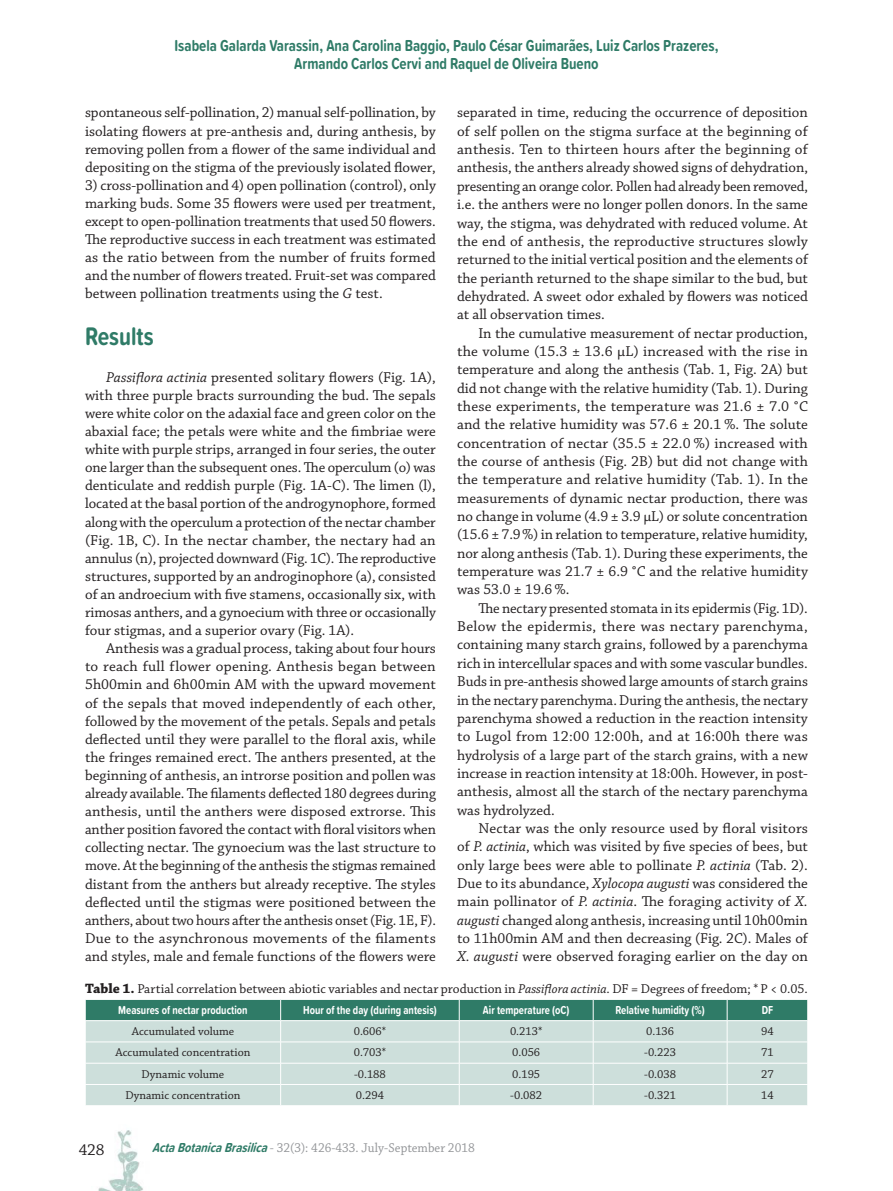
<style>
.page{position:relative;width:893px;height:1191px;background:#fff}
.page>*{position:absolute;margin:0;border:0;box-sizing:border-box;transform-origin:0 0}
.SUBTÍTULOS{font:700 26.4px "Proxima Soft Cond";color:#2f7b67;scale:.91 1}
.t1{font:700 16.5px/18px "Proxima Soft Cond";color:#2f7b67;text-align:center;scale:.91 1}
.t2{font:16.5px "Chaparral Pro";color:#231f20}
.MIOLO{font:15px/18.3px "Chaparral Pro";color:#231f20;text-align:justify}
.LEGENDA_-_Tabela_e_F{font:13.5px "Chaparral Pro";color:#231f20}
.t3{font:13.5px "Chaparral Pro";color:#939598;scale:.95 1}
.TABELA_ACTA_corpo{font:12px "Chaparral Pro";color:#231f20}
.TABELA_ACTA_titulo{font:700 12px "Proxima Soft Cond";color:#fff;scale:.9 1}
.s1{font-style:italic}
.s2{font-weight:700;font-size:14.25px}
.s3{font-family:"Proxima Soft Cond";font-weight:700;font-style:italic;color:#2f7b67}
</style>
<div class="page">
<img style="left:98px;top:1130px;width:45px;height:61px">
<svg style="left:85px;top:999px;width:723px;height:106px;background:#b1cdc7"></svg>
<p class="t1" style="left:175px;top:36px;width:599px">Isabela Galarda Varassin, Ana Carolina Baggio, Paulo César Guimarães, Luiz Carlos Prazeres,<br>Armando Carlos Cervi and Raquel de Oliveira Bueno</p>
<p class="MIOLO" style="left:85px;top:104px;width:352px">spontaneous self-pollination, 2) manual self-pollination, by isolating flowers at pre-anthesis and, during anthesis, by removing pollen from a flower of the same individual and depositing on the stigma of the previously isolated flower,</p>
<p class="MIOLO" style="left:85px;top:177px;width:352px">3) cross-pollination and 4) open pollination (control), only marking buds. Some 35 flowers were used per treatment, except to open-pollination treatments that used 50 flowers.<br>The reproductive success in each treatment was estimated as the ratio between from the number of fruits formed and the number of flowers treated. Fruit-set was compared between pollination treatments using the <span class="s1">G</span> test.</p>
<p class="SUBTÍTULOS" style="left:85px;top:317px;width:77px">Results</p>
<p class="MIOLO" style="left:85px;top:368px;width:352px;text-indent:21px"><span class="s1">Passiflora actinia</span> presented solitary flowers (Fig. 1A), with three purple bracts surrounding the bud. The sepals were white color on the adaxial face and green color on the abaxial face; the petals were white and the fimbriae were white with purple strips, arranged in four series, the outer one larger than the subsequent ones. The operculum (o) was denticulate and reddish purple (Fig. 1A-C). The limen (l), located at the basal portion of the androgynophore, formed along with the operculum a protection of the nectar chamber (Fig. 1B, C). In the nectar chamber, the nectary had an annulus (n), projected downward (Fig. 1C). The reproductive structures, supported by an androginophore (a), consisted of an androecium with five stamens, occasionally six, with rimosas anthers, and a gynoecium with three or occasionally four stigmas, and a superior ovary (Fig. 1A).</p>
<p class="MIOLO" style="left:85px;top:640px;width:352px;text-indent:21px">Anthesis was a gradual process, taking about four hours to reach full flower opening. Anthesis began between 5h00min and 6h00min AM with the upward movement of the sepals that moved independently of each other, followed by the movement of the petals. Sepals and petals deflected until they were parallel to the floral axis, while the fringes remained erect. The anthers presented, at the beginning of anthesis, an introrse position and pollen was already available. The filaments deflected 180 degrees during anthesis, until the anthers were disposed extrorse. This anther position favored the contact with floral visitors when collecting nectar. The gynoecium was the last structure to move. At the beginning of the anthesis the stigmas remained distant from the anthers but already receptive. The styles deflected until the stigmas were positioned between the anthers, about two hours after the anthesis onset (Fig. 1E, F).<br>Due to the asynchronous movements of the filaments and styles, male and female functions of the flowers were</p>
<p class="MIOLO" style="left:457px;top:104px;width:352px">separated in time, reducing the occurrence of deposition of self pollen on the stigma surface at the beginning of anthesis. Ten to thirteen hours after the beginning of anthesis, the anthers already showed signs of dehydration, presenting an orange color. Pollen had already been removed, i.e. the anthers were no longer pollen donors. In the same way, the stigma, was dehydrated with reduced volume. At the end of anthesis, the reproductive structures slowly returned to the initial vertical position and the elements of the perianth returned to the shape similar to the bud, but dehydrated. A sweet odor exhaled by flowers was noticed at all observation times.</p>
<p class="MIOLO" style="left:457px;top:324px;width:352px;text-indent:21px">In the cumulative measurement of nectar production, the volume (15.3 ± 13.6 µL) increased with the rise in temperature and along the anthesis (Tab. 1, Fig. 2A) but did not change with the relative humidity (Tab. 1). During these experiments, the temperature was 21.6 ± 7.0 °C and the relative humidity was 57.6 ± 20.1 %. The solute concentration of nectar (35.5 ± 22.0 %) increased with the course of anthesis (Fig. 2B) but did not change with the temperature and relative humidity (Tab. 1). In the measurements of dynamic nectar production, there was no change in volume (4.9 ± 3.9 µL) or solute concentration (15.6 ± 7.9%) in relation to temperature, relative humidity, nor along anthesis (Tab. 1). During these experiments, the temperature was 21.7 ± 6.9 °C and the relative humidity was 53.0 ± 19.6%.</p>
<p class="MIOLO" style="left:457px;top:599px;width:352px;text-indent:21px">The nectary presented stomata in its epidermis (Fig. 1D).<br>Below the epidermis, there was nectary parenchyma, containing many starch grains, followed by a parenchyma rich in intercellular spaces and with some vascular bundles.<br>Buds in pre-anthesis showed large amounts of starch grains in the nectary parenchyma. During the anthesis, the nectary parenchyma showed a reduction in the reaction intensity to Lugol from 12:00 12:00h, and at 16:00h there was hydrolysis of a large part of the starch grains, with a new increase in reaction intensity at 18:00h. However, in post&shy;anthesis, almost all the starch of the nectary parenchyma was hydrolyzed.</p>
<p class="MIOLO" style="left:457px;top:819px;width:352px;text-indent:21px">Nectar was the only resource used by floral visitors of <span class="s1">P. actinia</span>, which was visited by five species of bees, but only large bees were able to pollinate <span class="s1">P. actinia</span> (Tab. 2).<br>Due to its abundance, <span class="s1">Xylocopa augusti</span> was considered the main pollinator of <span class="s1">P. actinia</span>. The foraging activity of <span class="s1">X. augusti</span> changed along anthesis, increasing until 10h00min to 11h00min AM and then decreasing (Fig. 2C). Males of <span class="s1">X. augusti</span> were observed foraging earlier on the day on</p>
<p class="LEGENDA_-_Tabela_e_F" style="left:85px;top:981px;width:724px"><span class="s2">Table 1.</span> Partial correlation between abiotic variables and nectar production in <span class="s1">Passiflora actinia</span>. DF = Degrees of freedom; * P &lt; 0.05.</p>
<p class="TABELA_ACTA_titulo" style="left:118px;top:1001px;width:145px">Measures of nectar production</p>
<p class="TABELA_ACTA_titulo" style="left:303px;top:1001px;width:150px">Hour of the day (during antesis)</p>
<p class="TABELA_ACTA_titulo" style="left:483px;top:1001px;width:98px">Air temperature (oC)</p>
<p class="TABELA_ACTA_titulo" style="left:616px;top:1001px;width:101px">Relative humidity (%)</p>
<p class="TABELA_ACTA_titulo" style="left:762px;top:1001px;width:14px">DF</p>
<p class="TABELA_ACTA_corpo" style="left:132px;top:1024px;width:104px">Accumulated volume</p>
<p class="TABELA_ACTA_corpo" style="left:354px;top:1024px;width:34px">0.606*</p>
<p class="TABELA_ACTA_corpo" style="left:510px;top:1024px;width:34px">0.213*</p>
<p class="TABELA_ACTA_corpo" style="left:646px;top:1024px;width:30px">0.136</p>
<p class="TABELA_ACTA_corpo" style="left:761px;top:1024px;width:14px">94</p>
<p class="TABELA_ACTA_corpo" style="left:115px;top:1046px;width:136px">Accumulated concentration</p>
<p class="TABELA_ACTA_corpo" style="left:354px;top:1046px;width:34px">0.703*</p>
<p class="TABELA_ACTA_corpo" style="left:512px;top:1046px;width:30px">0.056</p>
<p class="TABELA_ACTA_corpo" style="left:644px;top:1046px;width:33px">-0.223</p>
<p class="TABELA_ACTA_corpo" style="left:761px;top:1046px;width:14px">71</p>
<p class="TABELA_ACTA_corpo" style="left:142px;top:1067px;width:84px">Dynamic volume</p>
<p class="TABELA_ACTA_corpo" style="left:354px;top:1067px;width:33px">-0.188</p>
<p class="TABELA_ACTA_corpo" style="left:512px;top:1067px;width:30px">0.195</p>
<p class="TABELA_ACTA_corpo" style="left:644px;top:1067px;width:33px">-0.038</p>
<p class="TABELA_ACTA_corpo" style="left:761px;top:1067px;width:14px">27</p>
<p class="TABELA_ACTA_corpo" style="left:125px;top:1088px;width:117px">Dynamic concentration</p>
<p class="TABELA_ACTA_corpo" style="left:356px;top:1088px;width:30px">0.294</p>
<p class="TABELA_ACTA_corpo" style="left:510px;top:1088px;width:33px">-0.082</p>
<p class="TABELA_ACTA_corpo" style="left:644px;top:1088px;width:33px">-0.321</p>
<p class="TABELA_ACTA_corpo" style="left:761px;top:1088px;width:14px">14</p>
<p class="t2" style="left:79px;top:1141px;width:27px">428</p>
<p class="t3" style="left:152px;top:1140px;width:341px"><span class="s3">ActaBotanicaBrasilica</span>- 32(3): 426-433. July-September 2018</p>
</div>
